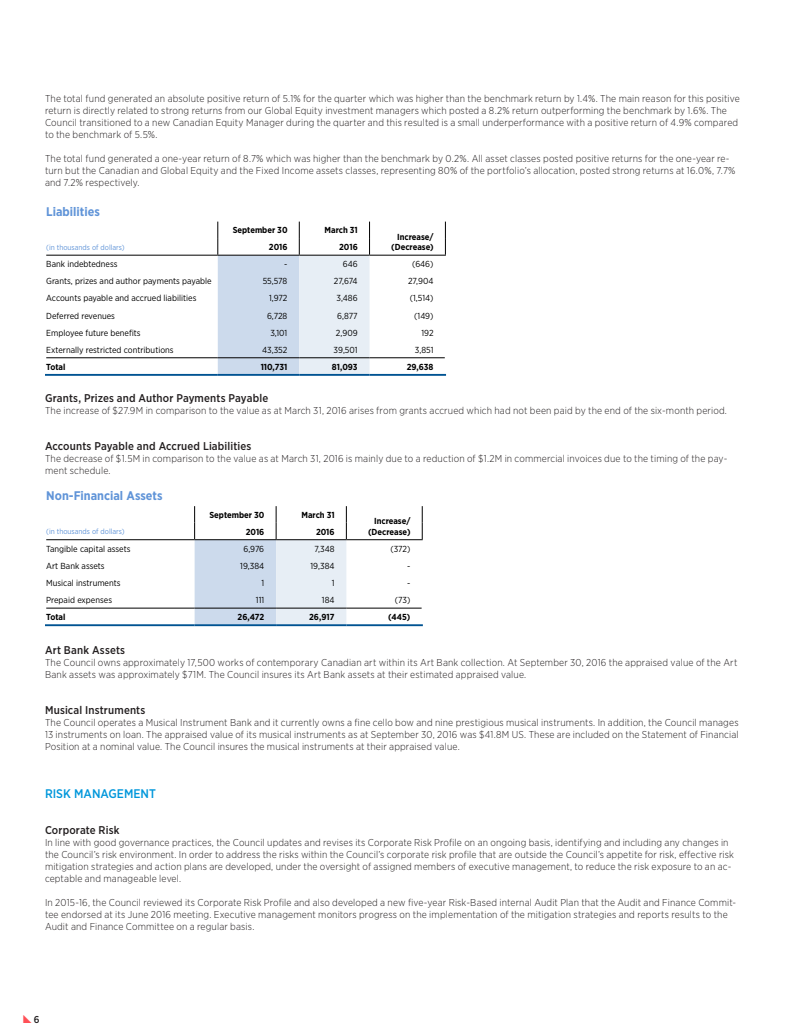
<style>
.page{position:relative;width:810px;height:1035px;background:#fff}
.page>*{position:absolute;margin:0;border:0;box-sizing:border-box;transform-origin:0 0}
.t1{font:700 12.5px "Gotham Narrow";color:#6094d8}
.t2{font:500 12.5px "Gotham Narrow";color:#0097db}
.t3{font:500 11.25px "Gotham Narrow";letter-spacing:.01em;color:#231f20}
.t4{font:300 10px/12px "Gotham Narrow";letter-spacing:.015em;color:#231f20}
.t5{font:500 10px "Gotham Narrow";color:#231f20}
.t6{font:8.75px "Gotham Narrow";color:#000}
.t7{font:700 8.75px "Gotham Narrow";color:#000}
.t8{font:7.5px "Gotham Narrow";color:#6094d8}
</style>
<div class="page">
<svg style="left:445px;top:222px;width:1px;height:33px"></svg>
<svg style="left:217px;top:222px;width:153px;height:152px"></svg>
<hr style="left:46px;top:255px;width:172px;height:1px;background:#000">
<hr style="left:218px;top:255px;width:81px;height:1px;background:#000">
<hr style="left:299px;top:255px;width:71px;height:1px;background:#000">
<hr style="left:370px;top:255px;width:76px;height:1px;background:#000">
<hr style="left:46px;top:357px;width:172px;height:1px;background:#000">
<hr style="left:218px;top:357px;width:81px;height:1px;background:#000">
<hr style="left:299px;top:357px;width:71px;height:1px;background:#000">
<hr style="left:370px;top:357px;width:75px;height:1px;background:#000">
<hr style="left:45px;top:374px;width:173px;height:2px;background:#005392">
<hr style="left:218px;top:374px;width:81px;height:2px;background:#005392">
<hr style="left:299px;top:374px;width:71px;height:2px;background:#005392">
<hr style="left:370px;top:374px;width:76px;height:2px;background:#005392">
<svg style="left:422px;top:506px;width:1px;height:33px"></svg>
<svg style="left:194px;top:506px;width:153px;height:118px"></svg>
<hr style="left:46px;top:539px;width:149px;height:1px;background:#000">
<hr style="left:195px;top:539px;width:81px;height:1px;background:#000">
<hr style="left:276px;top:539px;width:70px;height:1px;background:#000">
<hr style="left:346px;top:539px;width:77px;height:1px;background:#000">
<hr style="left:46px;top:608px;width:149px;height:1px;background:#000">
<hr style="left:195px;top:608px;width:81px;height:1px;background:#000">
<hr style="left:276px;top:608px;width:70px;height:1px;background:#000">
<hr style="left:346px;top:608px;width:76px;height:1px;background:#000">
<hr style="left:45px;top:624px;width:150px;height:2px;background:#005392">
<hr style="left:195px;top:624px;width:81px;height:2px;background:#005392">
<hr style="left:276px;top:624px;width:70px;height:2px;background:#005392">
<hr style="left:346px;top:624px;width:77px;height:2px;background:#005392">
<p class="t4" style="left:45px;top:92px;width:696px">The total fund generated an absolute positive return of 5.1% for the quarter which was higher than the benchmark return by 1.4%. The main reason for this positive return is directly related to strong returns from our Global Equity investment managers which posted a 8.2% return outperforming the benchmark by 1.6%. The Council transitioned to a new Canadian Equity Manager during the quarter and this resulted is a small underperformance with a positive return of 4.9% compared to the benchmark of 5.5%.</p>
<p class="t4" style="left:45px;top:152px;width:692px">The total fund generated a one-year return of 8.7% which was higher than the benchmark by 0.2%. All asset classes posted positive returns for the one-year re&shy;turn but the Canadian and Global Equity and the Fixed Income assets classes, representing 80% of the portfolio’s allocation, posted strong returns at 16.0%, 7.7% and 7.2% respectively.</p>
<p class="t1" style="left:46px;top:203px;width:55px">Liabilities</p>
<p class="t7" style="left:233px;top:224px;width:56px">September 30</p>
<p class="t7" style="left:325px;top:224px;width:35px">March 31</p>
<p class="t7" style="left:397px;top:231px;width:38px">Increase/</p>
<p class="t8" style="left:46px;top:242px;width:80px">(in thousands of dollars)</p>
<p class="t7" style="left:269px;top:241px;width:20px">2016</p>
<p class="t7" style="left:339px;top:241px;width:20px">2016</p>
<p class="t7" style="left:391px;top:241px;width:44px">(Decrease)</p>
<p class="t6" style="left:46px;top:259px;width:73px">Bank indebtedness</p>
<p class="t6" style="left:284px;top:259px;width:5px">-</p>
<p class="t6" style="left:343px;top:259px;width:16px">646</p>
<p class="t6" style="left:412px;top:259px;width:23px">(646)</p>
<p class="t6" style="left:46px;top:276px;width:167px">Grants, prizes and author payments payable</p>
<p class="t6" style="left:263px;top:276px;width:26px">55,578</p>
<p class="t6" style="left:334px;top:276px;width:25px">27,674</p>
<p class="t6" style="left:408px;top:276px;width:27px">27,904</p>
<p class="t6" style="left:46px;top:293px;width:152px">Accounts payable and accrued liabilities</p>
<p class="t6" style="left:269px;top:293px;width:20px">1,972</p>
<p class="t6" style="left:336px;top:293px;width:23px">3,486</p>
<p class="t6" style="left:410px;top:293px;width:25px">(1,514)</p>
<p class="t6" style="left:46px;top:310px;width:70px">Deferred revenues</p>
<p class="t6" style="left:267px;top:310px;width:22px">6,728</p>
<p class="t6" style="left:337px;top:310px;width:22px">6,877</p>
<p class="t6" style="left:414px;top:310px;width:21px">(149)</p>
<p class="t6" style="left:46px;top:327px;width:96px">Employee future benefits</p>
<p class="t6" style="left:270px;top:327px;width:19px">3,101</p>
<p class="t6" style="left:336px;top:327px;width:23px">2,909</p>
<p class="t6" style="left:421px;top:327px;width:14px">192</p>
<p class="t6" style="left:46px;top:344px;width:129px">Externally restricted contributions</p>
<p class="t6" style="left:262px;top:344px;width:27px">43,352</p>
<p class="t6" style="left:334px;top:344px;width:26px">39,501</p>
<p class="t6" style="left:415px;top:344px;width:20px">3,851</p>
<p class="t7" style="left:46px;top:361px;width:21px">Total</p>
<p class="t7" style="left:261px;top:361px;width:28px">110,731</p>
<p class="t7" style="left:332px;top:361px;width:27px">81,093</p>
<p class="t7" style="left:407px;top:361px;width:28px">29,638</p>
<p class="t3" style="left:45px;top:391px;width:225px">Grants, Prizes and Author Payments Payable</p>
<p class="t4" style="left:45px;top:404px;width:684px">The increase of $27.9M in comparison to the value as at March 31, 2016 arises from grants accrued which had not been paid by the end of the six-month period.</p>
<p class="t3" style="left:45px;top:439px;width:208px">Accounts Payable and Accrued Liabilities</p>
<p class="t4" style="left:45px;top:452px;width:684px">The decrease of $1.5M in comparison to the value as at March 31, 2016 is mainly due to a reduction of $1.2M in commercial invoices due to the timing of the pay&shy;ment schedule.</p>
<p class="t1" style="left:46px;top:488px;width:118px">Non-Financial Assets</p>
<p class="t7" style="left:210px;top:509px;width:56px">September 30</p>
<p class="t7" style="left:301px;top:509px;width:35px">March 31</p>
<p class="t7" style="left:374px;top:516px;width:38px">Increase/</p>
<p class="t8" style="left:46px;top:527px;width:80px">(in thousands of dollars)</p>
<p class="t7" style="left:246px;top:526px;width:20px">2016</p>
<p class="t7" style="left:316px;top:526px;width:20px">2016</p>
<p class="t7" style="left:368px;top:526px;width:44px">(Decrease)</p>
<p class="t6" style="left:46px;top:543px;width:86px">Tangible capital assets</p>
<p class="t6" style="left:243px;top:543px;width:22px">6,976</p>
<p class="t6" style="left:314px;top:543px;width:22px">7,348</p>
<p class="t6" style="left:390px;top:543px;width:21px">(372)</p>
<p class="t6" style="left:46px;top:560px;width:60px">Art Bank assets</p>
<p class="t6" style="left:240px;top:560px;width:25px">19,384</p>
<p class="t6" style="left:311px;top:560px;width:25px">19,384</p>
<p class="t6" style="left:407px;top:560px;width:5px">-</p>
<p class="t6" style="left:46px;top:577px;width:76px">Musical instruments</p>
<p class="t6" style="left:261px;top:577px;width:4px">1</p>
<p class="t6" style="left:332px;top:577px;width:4px">1</p>
<p class="t6" style="left:407px;top:577px;width:5px">-</p>
<p class="t6" style="left:46px;top:595px;width:67px">Prepaid expenses</p>
<p class="t6" style="left:256px;top:595px;width:10px">111</p>
<p class="t6" style="left:322px;top:595px;width:14px">184</p>
<p class="t6" style="left:395px;top:595px;width:17px">(73)</p>
<p class="t7" style="left:46px;top:611px;width:21px">Total</p>
<p class="t7" style="left:238px;top:611px;width:28px">26,472</p>
<p class="t7" style="left:309px;top:611px;width:27px">26,917</p>
<p class="t7" style="left:388px;top:611px;width:24px">(445)</p>
<p class="t3" style="left:45px;top:643px;width:82px">Art Bank Assets</p>
<p class="t4" style="left:45px;top:656px;width:694px">The Council owns approximately 17,500 works of contemporary Canadian art within its Art Bank collection. At September 30, 2016 the appraised value of the Art<br>Bank assets was approximately $71M. The Council insures its Art Bank assets at their estimated appraised value.</p>
<p class="t3" style="left:45px;top:703px;width:102px">Musical Instruments</p>
<p class="t4" style="left:45px;top:716px;width:695px;text-align:justify">The Council operates a Musical Instrument Bank and it currently owns a fine cello bow and nine prestigious musical instruments. In addition, the Council manages 13 instruments on loan. The appraised value of its musical instruments as at September 30, 2016 was $41.8M US. These are included on the Statement of Financial Position at a nominal value. The Council insures the musical instruments at their appraised value.</p>
<p class="t2" style="left:45px;top:786px;width:112px">RISK MANAGEMENT</p>
<p class="t3" style="left:45px;top:823px;width:76px">Corporate Risk</p>
<p class="t4" style="left:45px;top:836px;width:691px">In line with good governance practices, the Council updates and revises its Corporate Risk Profile on an ongoing basis, identifying and including any changes in the Council’s risk environment. In order to address the risks within the Council’s corporate risk profile that are outside the Council’s appetite for risk, effective risk mitigation strategies and action plans are developed, under the oversight of assigned members of executive management, to reduce the risk exposure to an ac&shy;ceptable and manageable level.</p>
<p class="t4" style="left:45px;top:896px;width:693px">In 2015-16, the Council reviewed its Corporate Risk Profile and also developed a new five-year Risk-Based internal Audit Plan that the Audit and Finance Commit&shy;tee endorsed at its June 2016 meeting. Executive management monitors progress on the implementation of the mitigation strategies and reports results to the<br>Audit and Finance Committee on a regular basis.</p>
<p class="t5" style="left:34px;top:1013px;width:7px">6</p>
</div>
